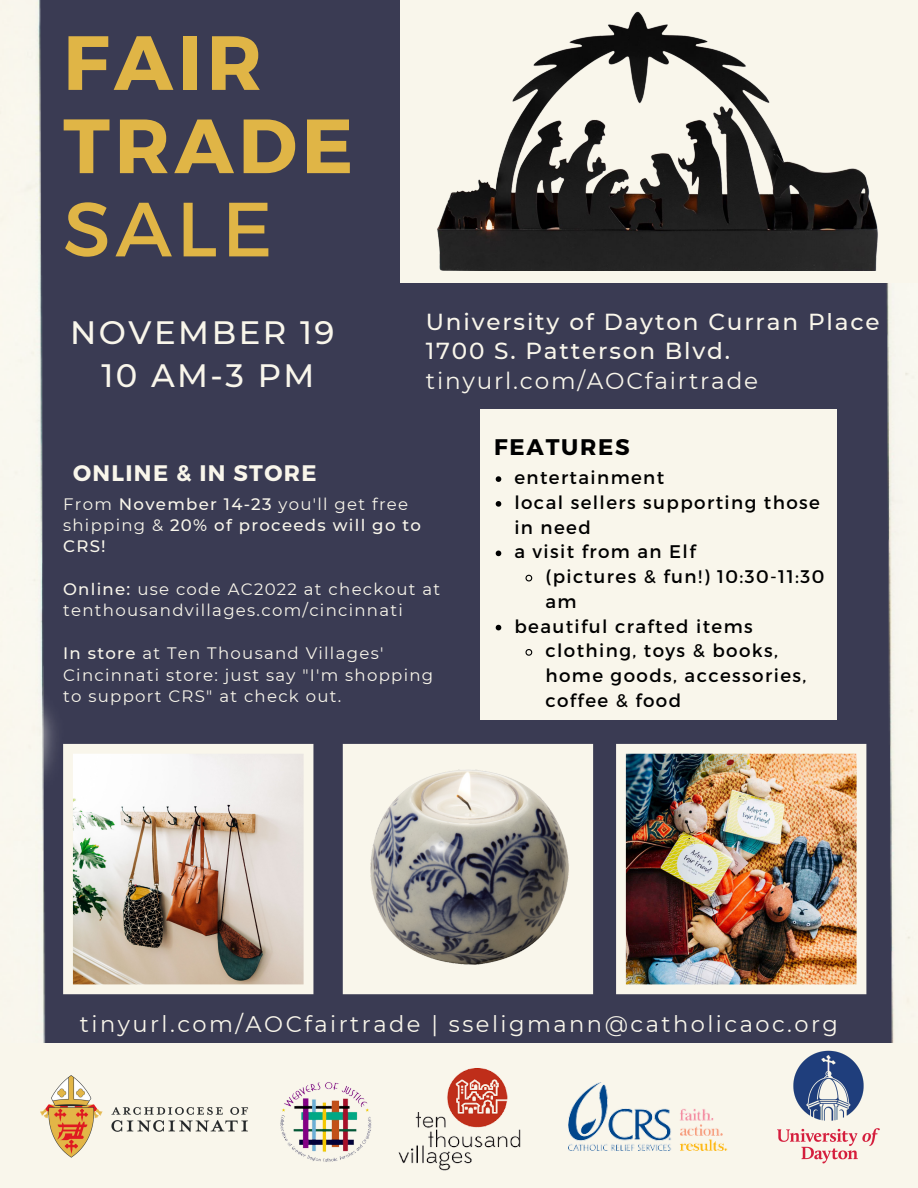
<style>
.page{position:relative;width:918px;height:1188px;background:#fff}
.page>*{position:absolute;margin:0;border:0;box-sizing:border-box;transform-origin:0 0}
.t1{font:700 76.65px/83.2px "Montserrat";letter-spacing:.06em;color:#e0b546}
.t2{font:76.65px "Montserrat";color:#e0b546}
.t3{font:500 32.4px/42.8px "Montserrat";letter-spacing:.075em;color:#f9f6eb;text-align:center}
.t4{font:500 23.1px/29.5px "Montserrat";letter-spacing:.075em;color:#f9f6eb}
.t5{font:23.1px "Montserrat";letter-spacing:.075em;color:#f9f6eb}
.t6{font:22.5px "Montserrat";letter-spacing:.11em;color:#f9f6eb}
.t7{font:700 22.5px "Montserrat";letter-spacing:.06em;color:#f9f6eb}
.t8{font:700 22.5px "Montserrat";letter-spacing:.075em;color:#000}
.t9{font:18.3px/24.8px "Montserrat";letter-spacing:.075em;color:#000}
.t10{font:16.5px/21.3px "Montserrat";letter-spacing:.075em;color:#f9f6eb}
.t11{font:500 16.5px/21.3px "Montserrat";letter-spacing:.075em;color:#f9f6eb}
.s1{font-weight:400}
.s2{font-weight:500}
</style>
<div class="page">
<img style="left:0;top:0;width:918px;height:1043px">
<div style="left:480px;top:409px;width:357px;height:311px;background:#f9f6eb"></div>
<img style="left:63px;top:744px;width:250px;height:250px">
<img style="left:616px;top:744px;width:250px;height:250px">
<svg style="left:343px;top:744px;width:250px;height:250px;background:#c2bfb8"></svg>
<div style="left:400px;top:0;width:518px;height:283px;background:#f9f6eb"></div>
<img style="left:437px;top:11px;width:441px;height:260px">
<div style="left:0;top:1043px;width:918px;height:145px;background:#f9f6eb"></div>
<img style="left:569px;top:1083px;width:159px;height:67px">
<img style="left:280px;top:1082px;width:92px;height:80px">
<img style="left:766px;top:1037px;width:123px;height:127px">
<img style="left:16px;top:1034px;width:257px;height:124px">
<img style="left:398px;top:1068px;width:123px;height:102px">
<svg style="left:496px;top:476px;width:5px;height:6px"></svg>
<svg style="left:496px;top:501px;width:5px;height:6px"></svg>
<svg style="left:496px;top:551px;width:5px;height:5px"></svg>
<svg style="left:525px;top:574px;width:8px;height:8px"></svg>
<svg style="left:496px;top:625px;width:5px;height:5px"></svg>
<svg style="left:525px;top:649px;width:8px;height:7px"></svg>
<h1 class="t1" style="left:63px;top:17px;width:292px">FAIR<br>TRADE</h1>
<h1 class="t2" style="left:63px;top:179px;width:211px">SALE</h1>
<h2 class="t3" style="left:70px;top:311px;width:266px">NOVEMBER 19<br>10 AM-3 PM</h2>
<p class="t4" style="left:426px;top:307px;width:455px">University of Dayton Curran Place<br>1700 S. Patterson Blvd.</p>
<p class="t5" style="left:426px;top:367px;width:334px">tinyurl.com/AOCfairtrade</p>
<p class="t7" style="left:73px;top:458px;width:245px">ONLINE &amp; IN STORE</p>
<p class="t11" style="left:63px;top:493px;width:360px"><span class="s1">From</span> November 14-23 <span class="s1">you'll get free shipping &amp;</span> 20% of proceeds will go to<br>CRS!</p>
<p class="t10" style="left:63px;top:579px;width:379px"><span class="s2">Online:</span> use code AC2022 at checkout at tenthousandvillages.com/cincinnati</p>
<p class="t10" style="left:63px;top:643px;width:372px"><span class="s2">In store</span> at Ten Thousand Villages'<br>Cincinnati store: just say "I'm shopping to support CRS" at check out.</p>
<p class="t8" style="left:494px;top:433px;width:137px">FEATURES</p>
<p class="t9" style="left:514px;top:464px;width:307px">entertainment<br>local sellers supporting those in need<br>a visit from an Elf</p>
<p class="t9" style="left:545px;top:563px;width:280px">(pictures &amp; fun!) 10:30-11:30</p>
<p class="t9" style="left:545px;top:588px;width:33px">am</p>
<p class="t9" style="left:514px;top:613px;width:240px">beautiful crafted items</p>
<p class="t9" style="left:545px;top:638px;width:234px">clothing, toys &amp; books,</p>
<p class="t9" style="left:545px;top:662px;width:262px">home goods, accessories,</p>
<p class="t9" style="left:545px;top:687px;width:137px">coffee &amp; food</p>
<p class="t6" style="left:80px;top:1010px;width:760px">tinyurl.com/AOCfairtrade | sseligmann@catholicaoc.org</p>
</div>
